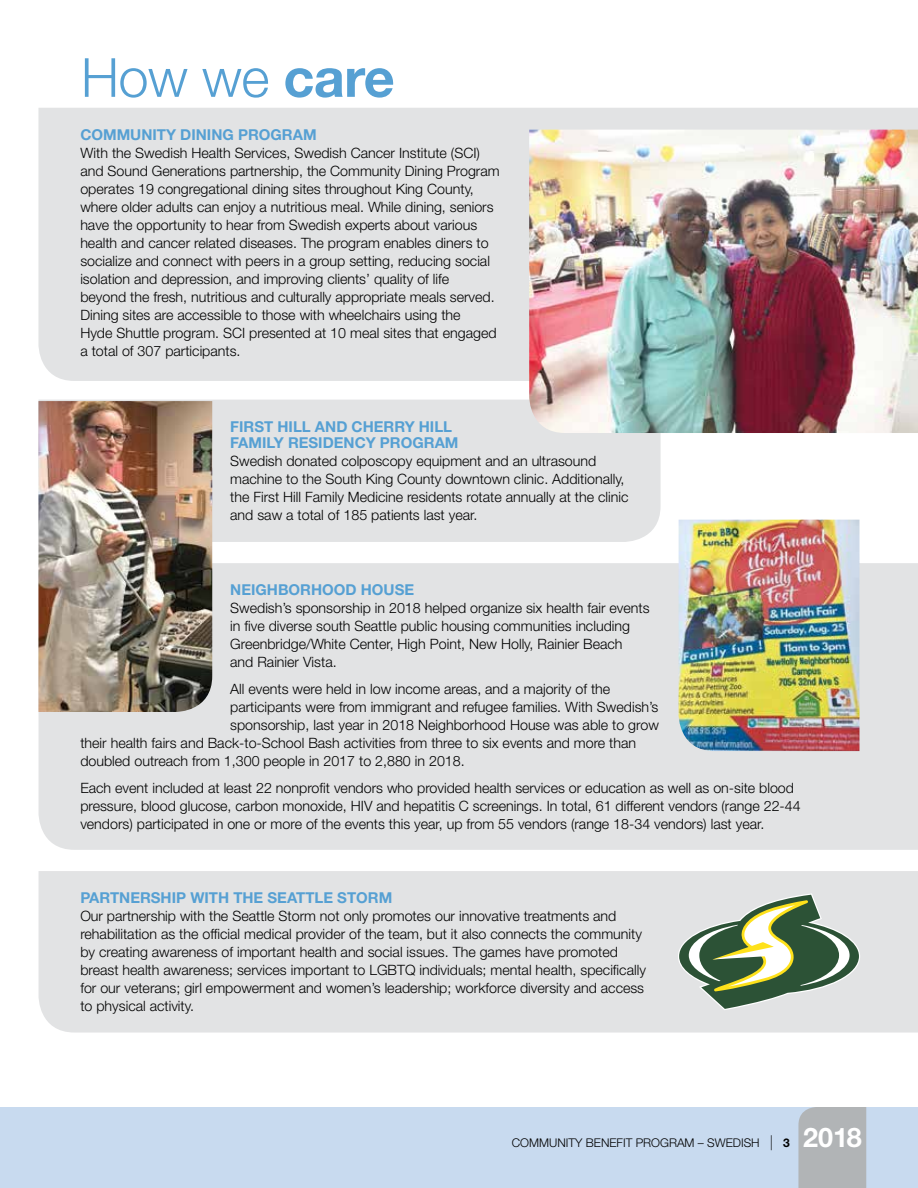
<style>
.page{position:relative;width:918px;height:1188px;background:#fff}
.page>*{position:absolute;margin:0;border:0;box-sizing:border-box;transform-origin:0 0}
.t1{font:300 54px "Helvetica Neue LT Std";color:#56a0d3}
.t2{font:700 27px "Helvetica Neue LT Std";color:#fff}
.t3{font:700 15px/16.5px "Helvetica Neue LT Std";color:#56a0d3}
.t4{font:300 14.25px/18px "Helvetica Neue LT Std";color:#000}
.t5{font:300 12px "Helvetica Neue LT Std";color:#000}
.s1{font-weight:700}
.s2{font-weight:100;font-size:15px}
</style>
<div class="page">
<div style="left:0;top:1107px;width:918px;height:81px;background:#c8daef"></div>
<div style="left:798px;top:1107px;width:68px;height:81px;background:#b1b4b6"></div>
<div style="left:38px;top:108px;width:880px;height:273px;background:#e2e3e4"></div>
<div style="left:39px;top:563px;width:879px;height:287px;background:#e2e3e4"></div>
<div style="left:38px;top:400px;width:623px;height:142px;background:#e2e3e4"></div>
<div style="left:39px;top:871px;width:879px;height:162px;background:#e2e3e4"></div>
<img style="left:529px;top:130px;width:389px;height:303px">
<svg style="left:678px;top:893px;width:182px;height:117px"></svg>
<img style="left:38px;top:401px;width:174px;height:311px">
<img style="left:679px;top:520px;width:181px;height:231px">
<h1 class="t1" style="left:81px;top:45px;width:315px">How we <span class="s1">care</span></h1>
<p class="t3" style="left:80px;top:126px;width:238px">COMMUNITY DINING PROGRAM</p>
<p class="t4" style="left:80px;top:143px;width:421px">With the Swedish Health Services, Swedish Cancer Institute (SCI) and Sound Generations partnership, the Community Dining Program operates 19 congregational dining sites throughout King County, where older adults can enjoy a nutritious meal. While dining, seniors have the opportunity to hear from Swedish experts about various health and cancer related diseases. The program enables diners to socialize and connect with peers in a group setting, reducing social isolation and depression, and improving clients’ quality of life<br>beyond the fresh, nutritious and culturally appropriate meals served.<br>Dining sites are accessible to those with wheelchairs using the<br>Hyde Shuttle program. SCI presented at 10 meal sites that engaged a total of 307 participants.</p>
<p class="t3" style="left:230px;top:418px;width:230px">FIRST HILL AND CHERRY HILL<br>FAMILY RESIDENCY PROGRAM</p>
<p class="t4" style="left:230px;top:452px;width:400px">Swedish donated colposcopy equipment and an ultrasound machine to the South King County downtown clinic. Additionally, the First Hill Family Medicine residents rotate annually at the clinic and saw a total of 185 patients last year.</p>
<p class="t3" style="left:230px;top:581px;width:185px">NEIGHBORHOOD HOUSE</p>
<p class="t4" style="left:230px;top:599px;width:421px">Swedish’s sponsorship in 2018 helped organize six health fair events in five diverse south Seattle public housing communities including Greenbridge/White Center, High Point, New Holly, Rainier Beach<br>and Rainier Vista.</p>
<p class="t4" style="left:230px;top:680px;width:382px">All events were held in low income areas, and a majority of the</p>
<p class="t4" style="left:230px;top:698px;width:430px">participants were from immigrant and refugee families. With Swedish’s</p>
<p class="t4" style="left:230px;top:716px;width:430px">sponsorship, last year in 2018 Neighborhood House was able to grow</p>
<p class="t4" style="left:80px;top:734px;width:557px">their health fairs and Back-to-School Bash activities from three to six events and more than</p>
<p class="t4" style="left:80px;top:752px;width:386px">doubled outreach from 1,300 people in 2017 to 2,880 in 2018.</p>
<p class="t4" style="left:80px;top:779px;width:722px">Each event included at least 22 nonprofit vendors who provided health services or education as well as on-site blood pressure, blood glucose, carbon monoxide, HIV and hepatitis C screenings. In total, 61 different vendors (range 22-44 vendors) participated in one or more of the events this year, up from 55 vendors (range 18-34 vendors) last year.</p>
<p class="t3" style="left:80px;top:889px;width:313px">PARTNERSHIP WITH THE SEATTLE STORM</p>
<p class="t4" style="left:80px;top:907px;width:567px">Our partnership with the Seattle Storm not only promotes our innovative treatments and rehabilitation as the official medical provider of the team, but it also connects the community by creating awareness of important health and social issues. The games have promoted breast health awareness; services important to LGBTQ individuals; mental health, specifically for our veterans; girl empowerment and women’s leadership; workforce diversity and access to physical activity.</p>
<p class="t5" style="left:512px;top:1135px;width:279px">COMMUNITY BENEFIT PROGRAM – SWEDISH <span class="s2">|</span> <span class="s1">3</span></p>
<h2 class="t2" style="left:803px;top:1121px;width:60px">2018</h2>
</div>
